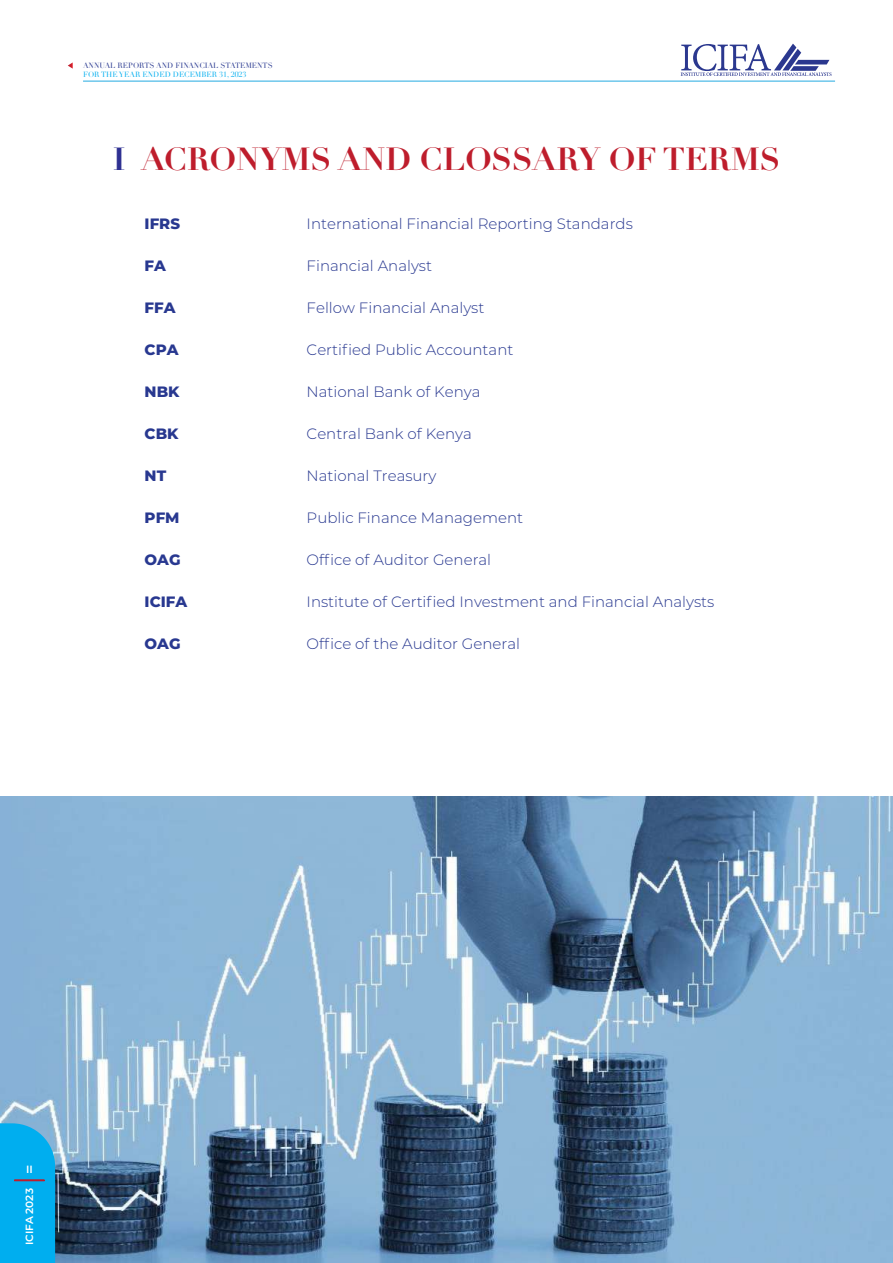
<style>
.page{position:relative;width:893px;height:1263px;background:#fff}
.page>*{position:absolute;margin:0;border:0;box-sizing:border-box;transform-origin:0 0}
.t1{font:700 31.5px "Didot LT Std";color:#be1d2c}
.t2{font:300 15px "Montserrat";color:#283890}
.t3{font:800 15px "Montserrat";color:#283890}
.t4{font:600 10.5px "Montserrat";color:#fff}
.t5{font:7.5px "Didot";color:#283890}
.t6{font:7.5px "Didot";color:#00aeef}
.s1{color:#2e3092}
</style>
<div class="page">
<img style="left:0;top:796px;width:893px;height:467px">
<div style="left:0;top:1123px;width:55px;height:140px;background:#00aeef"></div>
<hr style="left:14px;top:1179px;width:31px;height:2px;background:#be1d2c">
<svg style="left:681px;top:44px;width:150px;height:32px"></svg>
<svg style="left:68px;top:62px;width:5px;height:7px"></svg>
<hr style="left:83px;top:81px;width:752px;height:1px;background:#24aae1">
<p class="t5" style="left:83px;top:61px;width:191px">ANNUAL REPORTS AND FINANCIAL STATEMENTS</p>
<p class="t6" style="left:83px;top:70px;width:165px">FOR THE YEAR ENDED DECEMBER 31, 2023</p>
<h1 class="t1" style="left:113px;top:139px;width:669px"><span class="s1">I</span> ACRONYMS AND CLOSSARY OF TERMS</h1>
<p class="t3" style="left:145px;top:212px;width:37px">IFRS</p>
<p class="t2" style="left:307px;top:213px;width:328px">International Financial Reporting Standards</p>
<p class="t3" style="left:145px;top:254px;width:23px">FA</p>
<p class="t2" style="left:307px;top:255px;width:127px">Financial Analyst</p>
<p class="t3" style="left:145px;top:296px;width:33px">FFA</p>
<p class="t2" style="left:307px;top:297px;width:179px">Fellow Financial Analyst</p>
<p class="t3" style="left:145px;top:338px;width:35px">CPA</p>
<p class="t2" style="left:307px;top:339px;width:208px">Certified Public Accountant</p>
<p class="t3" style="left:145px;top:380px;width:36px">NBK</p>
<p class="t2" style="left:307px;top:381px;width:175px">National Bank of Kenya</p>
<p class="t3" style="left:145px;top:422px;width:35px">CBK</p>
<p class="t2" style="left:307px;top:423px;width:167px">Central Bank of Kenya</p>
<p class="t3" style="left:145px;top:464px;width:23px">NT</p>
<p class="t2" style="left:307px;top:465px;width:131px">National Treasury</p>
<p class="t3" style="left:145px;top:506px;width:36px">PFM</p>
<p class="t2" style="left:307px;top:507px;width:218px">Public Finance Management</p>
<p class="t3" style="left:145px;top:548px;width:38px">OAG</p>
<p class="t2" style="left:307px;top:549px;width:186px">Office of Auditor General</p>
<p class="t3" style="left:145px;top:590px;width:44px">ICIFA</p>
<p class="t2" style="left:307px;top:591px;width:409px">Institute of Certified Investment and Financial Analysts</p>
<p class="t3" style="left:145px;top:632px;width:38px">OAG</p>
<p class="t2" style="left:307px;top:633px;width:215px">Office of the Auditor General</p>
<p class="t4" style="left:26px;top:1162px;width:8px">II</p>
<p class="t4" style="left:22px;top:1245px;width:58px;rotate:-90deg">ICIFA 2023</p>
</div>
